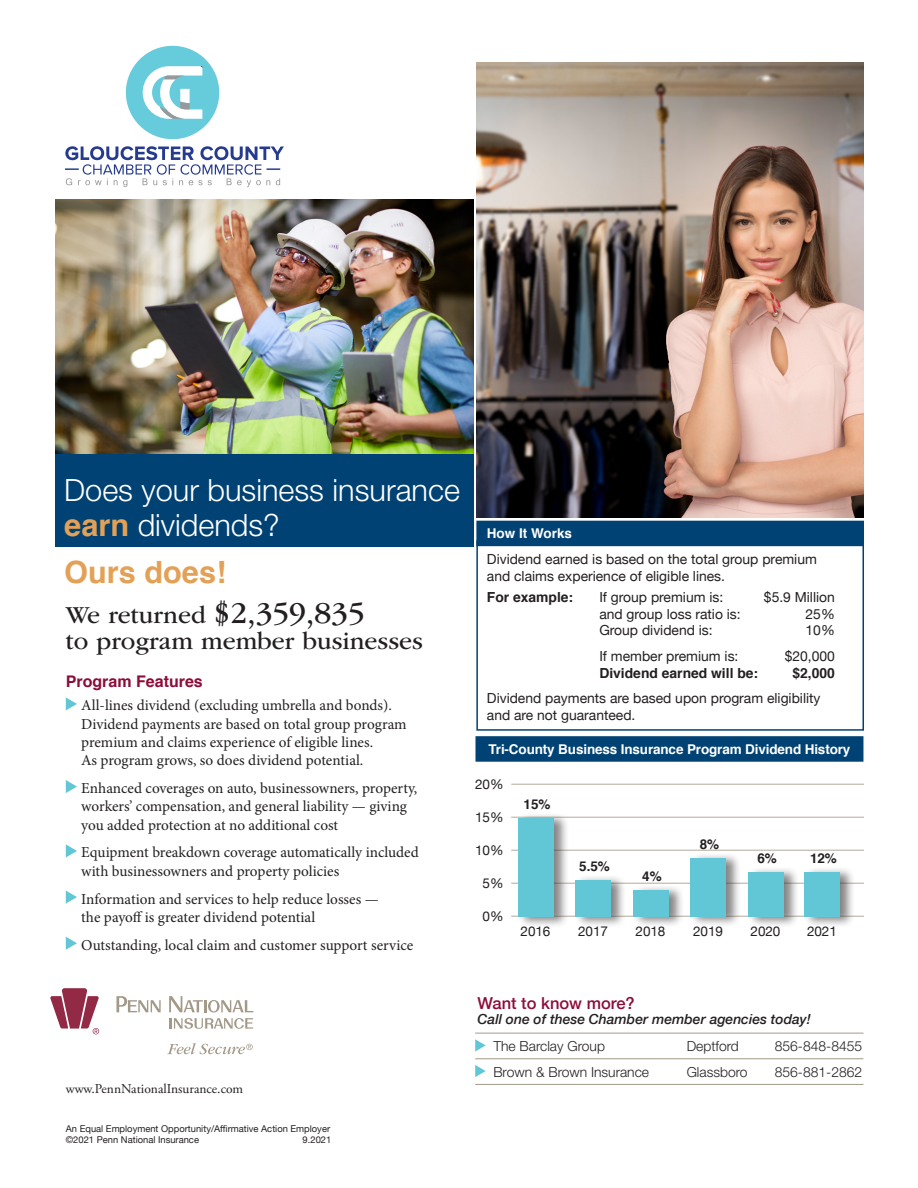
<style>
.page{position:relative;width:918px;height:1188px;background:#fff}
.page>*{position:absolute;margin:0;border:0;box-sizing:border-box;transform-origin:0 0}
.t1{font:300 30.75px/35.2px "Helvetica Neue";color:#fff}
.t2{font:700 30.75px "Helvetica";color:#e3a157}
.t3{font:25.5px/25.7px "ITC Garamond Std";color:#231f20}
.t4{font:500 16.5px "Helvetica Neue";color:#8d0d3a}
.t5{font:700 16.05px "Helvetica";color:#8d0d3a}
.t6{font:15.15px/18.3px "Minion Pro";color:#231f20}
.t7{font:13.8px/16.6px "Helvetica Neue";color:#231f20}
.t8{font:300 13.8px "Helvetica Neue";color:#231f20}
.t9{font:italic 500 13.8px "Helvetica Neue";color:#231f20}
.t10{font:700 13.8px "Helvetica";color:#231f20}
.t11{font:700 13.5px "Helvetica";letter-spacing:-.01em;color:#fff}
.t12{font:13.5px "Helvetica Neue";letter-spacing:-.005em;color:#231f20}
.t13{font:13.5px "Adobe Garamond Pro";color:#231f20}
.t14{font:700 13.5px "Helvetica";color:#231f20}
.t15{font:9.3px "Helvetica Neue";color:#231f20}
.s1{font-family:"Helvetica";font-weight:700;color:#e3a157}
.s2{font-size:31.5px}
</style>
<div class="page">
<svg style="left:116px;top:996px;width:45px;height:16px"></svg>
<svg style="left:169px;top:996px;width:84px;height:33px"></svg>
<svg style="left:50px;top:988px;width:49px;height:46px"></svg>
<svg style="left:167px;top:1043px;width:86px;height:11px"></svg>
<svg style="left:66px;top:697px;width:11px;height:13px"></svg>
<svg style="left:66px;top:780px;width:11px;height:13px"></svg>
<svg style="left:66px;top:844px;width:11px;height:13px"></svg>
<svg style="left:66px;top:891px;width:11px;height:13px"></svg>
<svg style="left:66px;top:937px;width:11px;height:13px"></svg>
<hr style="left:475px;top:1033px;width:388px;height:1px;background:#a29988">
<hr style="left:475px;top:1058px;width:388px;height:1px;background:#a29988">
<hr style="left:475px;top:1084px;width:388px;height:1px;background:#a29988">
<svg style="left:475px;top:1039px;width:11px;height:12px"></svg>
<svg style="left:475px;top:1065px;width:11px;height:12px"></svg>
<svg style="left:126px;top:46px;width:93px;height:93px"></svg>
<svg style="left:65px;top:146px;width:219px;height:41px"></svg>
<img style="left:55px;top:200px;width:419px;height:254px">
<img style="left:476px;top:63px;width:388px;height:455px">
<div style="left:55px;top:454px;width:419px;height:92px;background:#004273"></div>
<div style="left:476px;top:737px;width:387px;height:24px;background:#004273"></div>
<div style="left:476px;top:736px;width:387px;height:26px;border:2px solid #004273"></div>
<hr style="left:511px;top:784px;width:353px;height:1px;background:#b3ac9d">
<hr style="left:511px;top:817px;width:353px;height:1px;background:#b3ac9d">
<hr style="left:511px;top:850px;width:353px;height:1px;background:#b3ac9d">
<hr style="left:511px;top:883px;width:353px;height:1px;background:#b3ac9d">
<hr style="left:511px;top:916px;width:353px;height:1px;background:#b3ac9d">
<div style="left:517px;top:812px;width:52px;height:116px;background:#231f20;opacity:.55"></div>
<div style="left:518px;top:818px;width:36px;height:99px;background:#61c6d5"></div>
<div style="left:574px;top:874px;width:53px;height:54px;background:#231f20;opacity:.55"></div>
<div style="left:575px;top:880px;width:36px;height:37px;background:#61c6d5"></div>
<div style="left:632px;top:884px;width:52px;height:44px;background:#231f20;opacity:.55"></div>
<div style="left:633px;top:890px;width:36px;height:27px;background:#61c6d5"></div>
<div style="left:689px;top:853px;width:53px;height:75px;background:#231f20;opacity:.55"></div>
<div style="left:690px;top:858px;width:36px;height:59px;background:#61c6d5"></div>
<div style="left:747px;top:866px;width:52px;height:62px;background:#231f20;opacity:.55"></div>
<div style="left:748px;top:872px;width:36px;height:45px;background:#61c6d5"></div>
<div style="left:803px;top:866px;width:53px;height:62px;background:#231f20;opacity:.55"></div>
<div style="left:804px;top:872px;width:36px;height:45px;background:#61c6d5"></div>
<div style="left:477px;top:521px;width:386px;height:24px;background:#004273"></div>
<div style="left:476px;top:521px;width:388px;height:25px;border:2px solid #004273"></div>
<div style="left:476px;top:540px;width:388px;height:191px;border:2px solid #004273"></div>
<p class="t1" style="left:64px;top:471px;width:397px">Does your business insurance <span class="s1">earn</span> dividends?</p>
<p class="t2" style="left:64px;top:548px;width:164px">Ours does!</p>
<p class="t3" style="left:66px;top:603px;width:359px">We returned <span class="s2">$2,359,835<br></span>to program member businesses</p>
<p class="t5" style="left:66px;top:669px;width:139px">Program Features</p>
<p class="t6" style="left:81px;top:697px;width:327px">All-lines dividend (excluding umbrella and bonds).<br>Dividend payments are based on total group program premium and claims experience of eligible lines.<br>As program grows, so does dividend potential.</p>
<p class="t6" style="left:81px;top:779px;width:338px">Enhanced coverages on auto, businessowners, property, workers’ compensation, and general liability — giving you added protection at no additional cost</p>
<p class="t6" style="left:81px;top:844px;width:339px">Equipment breakdown coverage automatically included with businessowners and property policies</p>
<p class="t6" style="left:81px;top:890px;width:299px">Information and services to help reduce losses — the payoff is greater dividend potential</p>
<p class="t6" style="left:81px;top:936px;width:334px">Outstanding, local claim and customer support service</p>
<p class="t11" style="left:487px;top:523px;width:87px">How It Works</p>
<p class="t7" style="left:487px;top:552px;width:332px">Dividend earned is based on the total group premium and claims experience of eligible lines.</p>
<p class="t10" style="left:487px;top:586px;width:88px">For example:</p>
<p class="t7" style="left:599px;top:590px;width:125px">If group premium is:</p>
<p class="t7" style="left:764px;top:590px;width:72px">$5.9 Million</p>
<p class="t7" style="left:599px;top:606px;width:143px">and group loss ratio is:</p>
<p class="t7" style="left:806px;top:606px;width:31px">25%</p>
<p class="t7" style="left:599px;top:623px;width:115px">Group dividend is:</p>
<p class="t7" style="left:806px;top:623px;width:31px">10%</p>
<p class="t7" style="left:599px;top:649px;width:141px">If member premium is:</p>
<p class="t7" style="left:785px;top:649px;width:52px">$20,000</p>
<p class="t10" style="left:599px;top:662px;width:160px">Dividend earned will be:</p>
<p class="t10" style="left:792px;top:662px;width:44px">$2,000</p>
<p class="t7" style="left:487px;top:691px;width:335px">Dividend payments are based upon program eligibility and are not guaranteed.</p>
<p class="t11" style="left:489px;top:738px;width:363px">Tri-County Business Insurance Program Dividend History</p>
<p class="t12" style="left:475px;top:775px;width:30px">20%</p>
<p class="t12" style="left:475px;top:808px;width:30px">15%</p>
<p class="t12" style="left:475px;top:841px;width:30px">10%</p>
<p class="t12" style="left:483px;top:874px;width:22px">5%</p>
<p class="t12" style="left:483px;top:907px;width:22px">0%</p>
<p class="t12" style="left:521px;top:922px;width:31px">2016</p>
<p class="t14" style="left:524px;top:793px;width:28px">15%</p>
<p class="t14" style="left:700px;top:834px;width:21px">8%</p>
<p class="t14" style="left:757px;top:847px;width:21px">6%</p>
<p class="t14" style="left:810px;top:847px;width:28px">12%</p>
<p class="t14" style="left:579px;top:855px;width:32px">5.5%</p>
<p class="t14" style="left:642px;top:866px;width:21px">4%</p>
<p class="t12" style="left:693px;top:922px;width:31px">2019</p>
<p class="t12" style="left:578px;top:922px;width:31px">2017</p>
<p class="t12" style="left:636px;top:922px;width:31px">2018</p>
<p class="t12" style="left:751px;top:922px;width:31px">2020</p>
<p class="t12" style="left:807px;top:922px;width:31px">2021</p>
<p class="t13" style="left:66px;top:1080px;width:179px">www.PennNationalInsurance.com</p>
<p class="t15" style="left:66px;top:1122px;width:266px">An Equal Employment Opportunity/Affirmative Action Employer</p>
<p class="t15" style="left:66px;top:1133px;width:135px">©2021 Penn National Insurance</p>
<p class="t15" style="left:303px;top:1133px;width:30px">9.2021</p>
<p class="t4" style="left:478px;top:990px;width:159px">Want to know more?</p>
<p class="t9" style="left:478px;top:1007px;width:335px">Call one of these Chamber member agencies today!</p>
<p class="t8" style="left:493px;top:1038px;width:113px">The Barclay Group</p>
<p class="t8" style="left:687px;top:1038px;width:54px">Deptford</p>
<p class="t8" style="left:775px;top:1038px;width:89px">856-848-8455</p>
<p class="t8" style="left:493px;top:1064px;width:157px">Brown &amp; Brown Insurance</p>
<p class="t8" style="left:687px;top:1064px;width:62px">Glassboro</p>
<p class="t8" style="left:775px;top:1064px;width:89px">856-881-2862</p>
</div>
